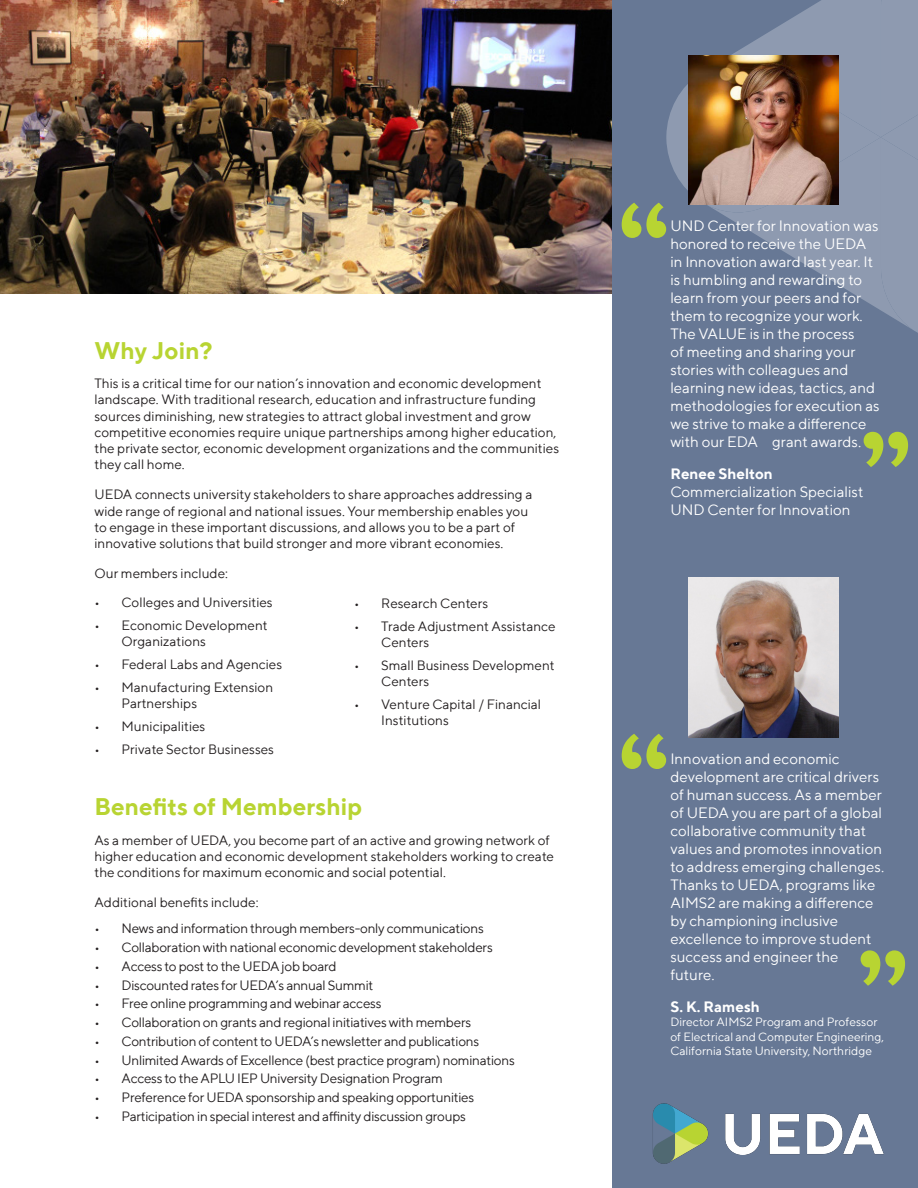
<style>
.page{position:relative;width:918px;height:1188px;background:#fff}
.page>*{position:absolute;margin:0;border:0;box-sizing:border-box;transform-origin:0 0}
.t1{font:108px "Claremont RR Bold";color:#b8d432}
.t2{font:700 24px "TT Norms";color:#b8d432}
.t3{font:15px/18px "TT Norms";color:#fff}
.t4{font:700 15px "TT Norms";color:#fff}
.t5{font:13.5px/16.2px "TT Norms";color:#231f20}
.t6{font:13.5px "TT Norms";letter-spacing:-.02em;color:#231f20}
.t7{font:12px/14.4px "TT Norms";color:#fff}
.s1{font-weight:700}
</style>
<div class="page">
<div style="left:612px;top:0;width:306px;height:1188px;background:#677895"></div>
<svg style="left:666px;top:0;width:252px;height:333px"></svg>
<img style="left:0;top:0;width:612px;height:294px">
<img style="left:688px;top:56px;width:150px;height:149px">
<img style="left:688px;top:577px;width:150px;height:161px">
<img style="left:652px;top:1103px;width:232px;height:61px">
<p class="t2" style="left:94px;top:335px;width:120px">Why Join?</p>
<p class="t5" style="left:94px;top:375px;width:466px">This is a critical time for our nation’s innovation and economic development landscape. With traditional research, education and infrastructure funding sources diminishing, new strategies to attract global investment and grow competitive economies require unique partnerships among higher education, the private sector, economic development organizations and the communities they call home.</p>
<p class="t5" style="left:94px;top:486px;width:439px">UEDA connects university stakeholders to share approaches addressing a wide range of regional and national issues. Your membership enables you to engage in these important discussions, and allows you to be a part of innovative solutions that build stronger and more vibrant economies.</p>
<p class="t5" style="left:94px;top:565px;width:135px">Our members include:</p>
<p class="t5" style="left:94px;top:594px;width:180px">• Colleges and Universities</p>
<p class="t5" style="left:122px;top:617px;width:148px;text-indent:-27px">• Economic Development<br>Organizations</p>
<p class="t5" style="left:94px;top:656px;width:189px">• Federal Labs and Agencies</p>
<p class="t5" style="left:122px;top:679px;width:153px;text-indent:-27px">• Manufacturing Extension<br>Partnerships</p>
<p class="t5" style="left:94px;top:718px;width:112px">• Municipalities</p>
<p class="t5" style="left:94px;top:741px;width:181px">• Private Sector Businesses</p>
<p class="t5" style="left:354px;top:594px;width:135px">• Research Centers</p>
<p class="t5" style="left:381px;top:617px;width:176px;text-indent:-27px">• Trade Adjustment Assistance<br>Centers</p>
<p class="t5" style="left:381px;top:657px;width:175px;text-indent:-27px">• Small Business Development<br>Centers</p>
<p class="t5" style="left:381px;top:696px;width:161px;text-indent:-27px">• Venture Capital / Financial<br>Institutions</p>
<p class="t2" style="left:94px;top:792px;width:269px">Benefits of Membership</p>
<p class="t5" style="left:94px;top:832px;width:461px">As a member of UEDA, you become part of an active and growing network of higher education and economic development stakeholders working to create the conditions for maximum economic and social potential.</p>
<p class="t5" style="left:94px;top:894px;width:166px">Additional benefits include:</p>
<p class="t6" style="left:94px;top:920px;width:391px">• News and information through members-only communications</p>
<p class="t6" style="left:94px;top:939px;width:400px">• Collaboration with national economic development stakeholders</p>
<p class="t6" style="left:94px;top:958px;width:244px">• Access to post to the UEDA job board</p>
<p class="t6" style="left:94px;top:976px;width:280px">• Discounted rates for UEDA’s annual Summit</p>
<p class="t6" style="left:94px;top:995px;width:289px">• Free online programming and webinar access</p>
<p class="t6" style="left:94px;top:1014px;width:378px">• Collaboration on grants and regional initiatives with members</p>
<p class="t6" style="left:94px;top:1033px;width:386px">• Contribution of content to UEDA’s newsletter and publications</p>
<p class="t6" style="left:94px;top:1051px;width:422px">• Unlimited Awards of Excellence (best practice program) nominations</p>
<p class="t6" style="left:94px;top:1070px;width:350px">• Access to the APLU IEP University Designation Program</p>
<p class="t6" style="left:94px;top:1089px;width:381px">• Preference for UEDA sponsorship and speaking opportunities</p>
<p class="t6" style="left:94px;top:1108px;width:373px">• Participation in special interest and affinity discussion groups</p>
<p class="t1" style="left:616px;top:177px;width:57px">“</p>
<p class="t3" style="left:670px;top:216px;width:211px">UND Center for Innovation was honored to receive the UEDA in Innovation award last year. It is humbling and rewarding to learn from your peers and for them to recognize your work.<br>The VALUE is in the process<br>of meeting and sharing your stories with colleagues and learning new ideas, tactics, and methodologies for execution as we strive to make a difference with our EDA grant awards.</p>
<p class="t3" style="left:670px;top:464px;width:195px"><span class="s1">Renee Shelton<br></span>Commercialization Specialist<br>UND Center for Innovation</p>
<p class="t1" style="left:914px;top:493px;width:57px;rotate:-180deg">“</p>
<p class="t1" style="left:616px;top:708px;width:57px">“</p>
<p class="t3" style="left:670px;top:750px;width:215px">Innovation and economic development are critical drivers of human success. As a member of UEDA you are part of a global collaborative community that values and promotes innovation to address emerging challenges.<br>Thanks to UEDA, programs like<br>AIMS2 are making a difference by championing inclusive excellence to improve student success and engineer the future.</p>
<p class="t4" style="left:670px;top:997px;width:91px">S. K. Ramesh</p>
<p class="t7" style="left:670px;top:1015px;width:215px">Director AIMS2 Program and Professor of Electrical and Computer Engineering,<br>California State University, Northridge</p>
<p class="t1" style="left:911px;top:1012px;width:57px;rotate:-180deg">“</p>
</div>
